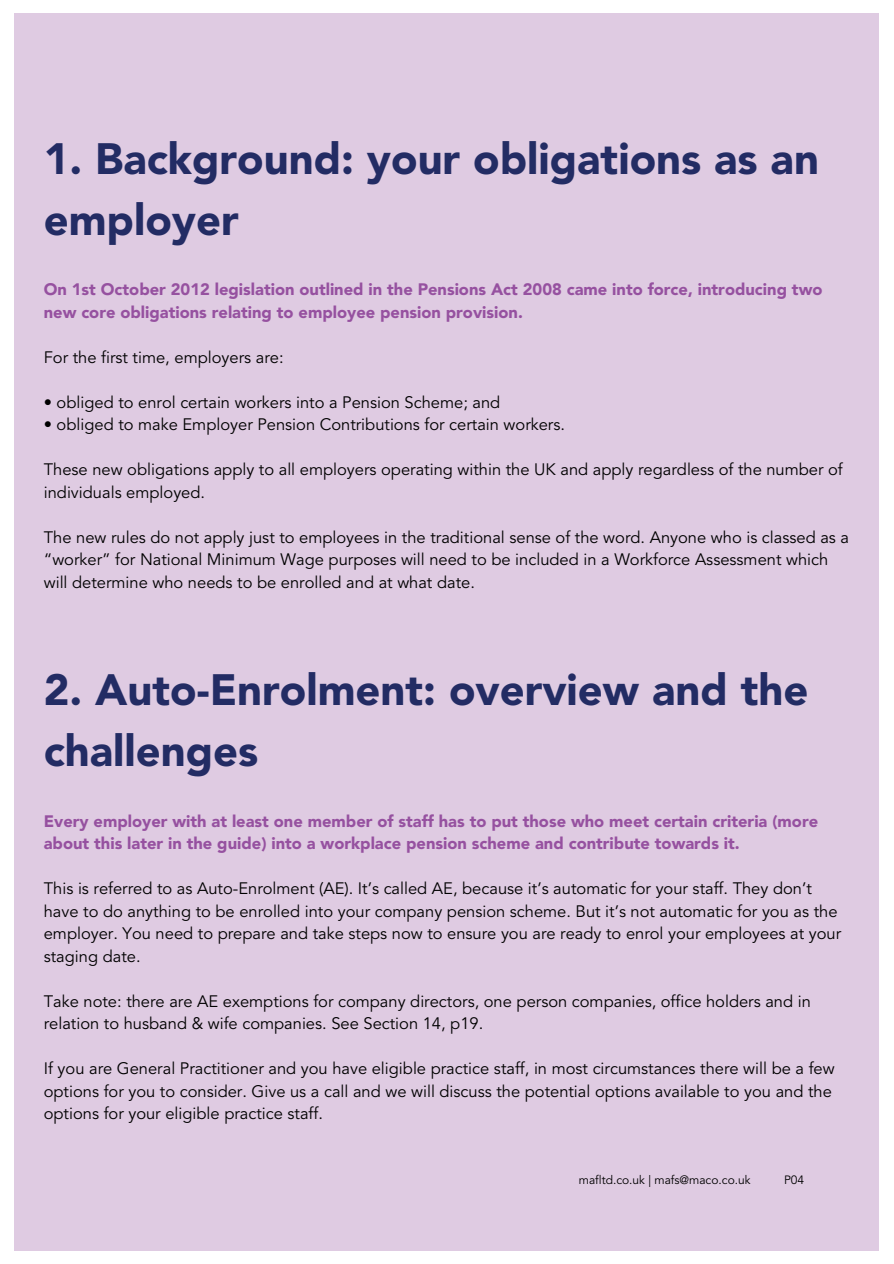
<style>
.page{position:relative;width:894px;height:1264px;background:#fff}
.page>*{position:absolute;margin:0;border:0;box-sizing:border-box;transform-origin:0 0}
.t1{font:900 43.5px/60.8px "Avenir LT Std";color:#232c64}
.t2{font:16.5px/22.5px "Avenir LT Std";color:#000}
.t3{font:900 16.5px/22.5px "Avenir LT Std";color:#9651a0}
.t4{font:12px "Avenir LT Std";color:#000}
</style>
<div class="page">
<div style="left:15px;top:13px;width:863px;height:1237px;background:#dfcbe2"></div>
<h1 class="t1" style="left:44px;top:133px;width:776px">1. Background: your obligations as an employer</h1>
<h2 class="t3" style="left:44px;top:280px;width:780px">On 1st October 2012 legislation outlined in the Pensions Act 2008 came into force, introducing two new core obligations relating to employee pension provision.</h2>
<h3 class="t2" style="left:44px;top:347px;width:241px">For the first time, employers are:</h3>
<h3 class="t2" style="left:44px;top:392px;width:458px">• obliged to enrol certain workers into a Pension Scheme; and</h3>
<h3 class="t2" style="left:44px;top:415px;width:522px">• obliged to make Employer Pension Contributions for certain workers.</h3>
<h3 class="t2" style="left:44px;top:460px;width:800px">These new obligations apply to all employers operating within the UK and apply regardless of the number of individuals employed.</h3>
<h3 class="t2" style="left:44px;top:527px;width:806px">The new rules do not apply just to employees in the traditional sense of the word. Anyone who is classed as a “worker” for National Minimum Wage purposes will need to be included in a Workforce Assessment which will determine who needs to be enrolled and at what date.</h3>
<h3 class="t1" style="left:44px;top:663px;width:766px">2. Auto-Enrolment: overview and the challenges</h3>
<h1 class="t3" style="left:44px;top:811px;width:775px">Every employer with at least one member of staff has to put those who meet certain criteria (more about this later in the guide) into a workplace pension scheme and contribute towards it.</h1>
<h2 class="t2" style="left:44px;top:878px;width:798px">This is referred to as Auto-Enrolment (AE). It’s called AE, because it’s automatic for your staff. They don’t have to do anything to be enrolled into your company pension scheme. But it’s not automatic for you as the employer. You need to prepare and take steps now to ensure you are ready to enrol your employees at your staging date.</h2>
<h3 class="t2" style="left:44px;top:991px;width:768px">Take note: there are AE exemptions for company directors, one person companies, office holders and in relation to husband &amp; wife companies. See Section 14, p19.</h3>
<h3 class="t2" style="left:44px;top:1058px;width:792px">If you are General Practitioner and you have eligible practice staff, in most circumstances there will be a few options for you to consider. Give us a call and we will discuss the potential options available to you and the options for your eligible practice staff.</h3>
<p class="t4" style="left:578px;top:1174px;width:173px">mafltd.co.uk | mafs@maco.co.uk</p>
<p class="t4" style="left:783px;top:1174px;width:22px">P04</p>
</div>
